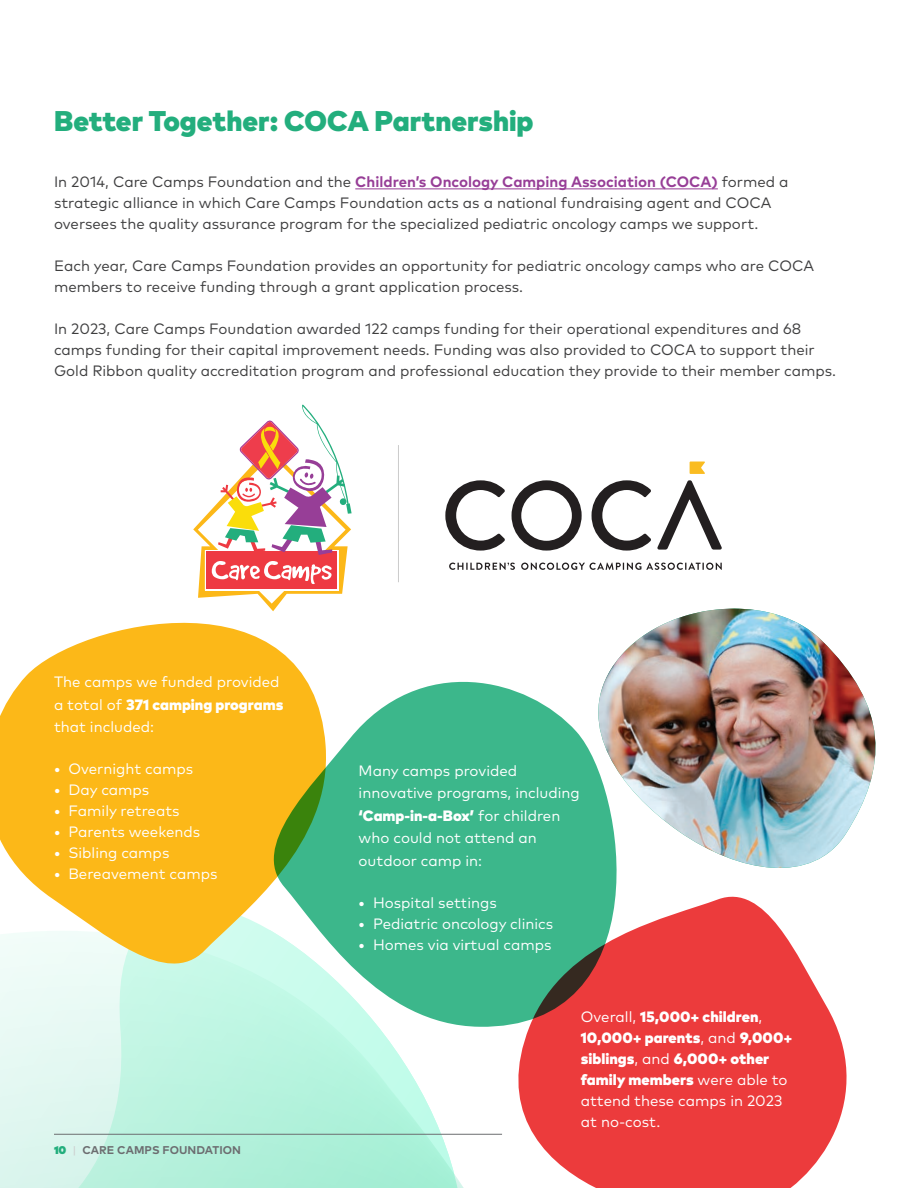
<style>
.page{position:relative;width:918px;height:1188px;background:#fff}
.page>*{position:absolute;margin:0;border:0;box-sizing:border-box;transform-origin:0 0}
.t1{font:900 28.5px "Mark Pro";color:#23ae7d}
.t2{font:15px/21px "Mark Pro";color:#3e3e3f}
.t3{font:15px "Mark Pro";color:#fff}
.t4{font:900 15px "Mark Pro";color:#fff}
.t5{font:700 11.25px "Mark Pro";letter-spacing:.005em;color:#6c6d70}
.s1{font-weight:700;color:#973e97}
.s2{font-weight:400}
.s3{font-weight:500}
.s4{font-weight:900;color:#23ae7d}
.s5{font-weight:400;color:#cbcbcb}
</style>
<div class="page">
<svg style="left:0;top:989px;width:467px;height:199px"></svg>
<hr style="left:355px;top:188px;width:363px;height:1px;background:#973e97">
<svg style="left:193px;top:404px;width:159px;height:190px"></svg>
<svg style="left:449px;top:563px;width:66px;height:7px"></svg>
<svg style="left:521px;top:563px;width:201px;height:7px"></svg>
<svg style="left:445px;top:480px;width:60px;height:71px"></svg>
<svg style="left:512px;top:480px;width:70px;height:71px"></svg>
<svg style="left:592px;top:480px;width:59px;height:71px"></svg>
<svg style="left:657px;top:480px;width:65px;height:70px"></svg>
<svg style="left:690px;top:462px;width:15px;height:12px"></svg>
<hr style="left:398px;top:445px;width:1px;height:137px;background:#cbcbcb">
<hr style="left:54px;top:1134px;width:448px;height:1px;background:#6c6d70">
<svg style="left:0;top:567px;width:333px;height:422px;fill:#fcb818"></svg>
<svg style="left:249px;top:652px;width:327px;height:377px;fill:#3cb78b"></svg>
<img style="left:576px;top:609px;width:300px;height:273px">
<svg style="left:467px;top:882px;width:380px;height:306px;fill:#ec3b3c"></svg>
<p class="t1" style="left:54px;top:98px;width:481px">Better Together: COCA Partnership</p>
<p class="t2" style="left:54px;top:170px;width:736px">In 2014, Care Camps Foundation and the <span class="s1">Children’s Oncology Camping Association (COCA)</span> formed a strategic alliance in which Care Camps Foundation acts as a national fundraising agent and COCA oversees the quality assurance program for the specialized pediatric oncology camps we support.</p>
<p class="t2" style="left:54px;top:254px;width:762px">Each year, Care Camps Foundation provides an opportunity for pediatric oncology camps who are COCA members to receive funding through a grant application process.</p>
<p class="t2" style="left:54px;top:317px;width:784px">In 2023, Care Camps Foundation awarded 122 camps funding for their operational expenditures and 68 camps funding for their capital improvement needs. Funding was also provided to COCA to support their<br>Gold Ribbon quality accreditation program and professional education they provide to their member camps.</p>
<p class="t3" style="left:54px;top:671px;width:227px">The camps we funded provided</p>
<p class="t4" style="left:54px;top:693px;width:231px"><span class="s2">a total of</span> 371 camping programs</p>
<p class="t3" style="left:54px;top:716px;width:102px">that included:</p>
<p class="t3" style="left:54px;top:758px;width:141px"><span class="s3">•</span> Overnight camps</p>
<p class="t3" style="left:54px;top:779px;width:97px"><span class="s3">•</span> Day camps</p>
<p class="t3" style="left:54px;top:800px;width:127px"><span class="s3">•</span> Family retreats</p>
<p class="t3" style="left:54px;top:821px;width:148px"><span class="s3">•</span> Parents weekends</p>
<p class="t3" style="left:54px;top:842px;width:117px"><span class="s3">•</span> Sibling camps</p>
<p class="t3" style="left:54px;top:863px;width:165px"><span class="s3">•</span> Bereavement camps</p>
<p class="t5" style="left:54px;top:1141px;width:189px"><span class="s4">10</span> <span class="s5">|</span> CARE CAMPS FOUNDATION</p>
<p class="t3" style="left:359px;top:759px;width:160px">Many camps provided</p>
<p class="t3" style="left:359px;top:782px;width:223px">innovative programs, including</p>
<p class="t4" style="left:359px;top:804px;width:203px">‘Camp-in-a-Box’ <span class="s2">for children</span></p>
<p class="t3" style="left:359px;top:827px;width:180px">who could not attend an</p>
<p class="t3" style="left:359px;top:849px;width:125px">outdoor camp in:</p>
<p class="t3" style="left:359px;top:891px;width:140px"><span class="s3">•</span> Hospital settings</p>
<p class="t3" style="left:359px;top:912px;width:196px"><span class="s3">•</span> Pediatric oncology clinics</p>
<p class="t3" style="left:359px;top:933px;width:194px"><span class="s3">•</span> Homes via virtual camps</p>
<p class="t4" style="left:581px;top:1005px;width:183px"><span class="s2">Overall,</span> 15,000+ children<span class="s2">,</span></p>
<p class="t4" style="left:581px;top:1026px;width:213px">10,000+ parents<span class="s2">, and</span> 9,000+</p>
<p class="t4" style="left:581px;top:1047px;width:190px">siblings<span class="s2">, and</span> 6,000+ other</p>
<p class="t4" style="left:581px;top:1068px;width:208px">family members <span class="s2">were able to</span></p>
<p class="t3" style="left:581px;top:1090px;width:203px">attend these camps in 2023</p>
<p class="t3" style="left:581px;top:1111px;width:81px">at no-cost.</p>
</div>
